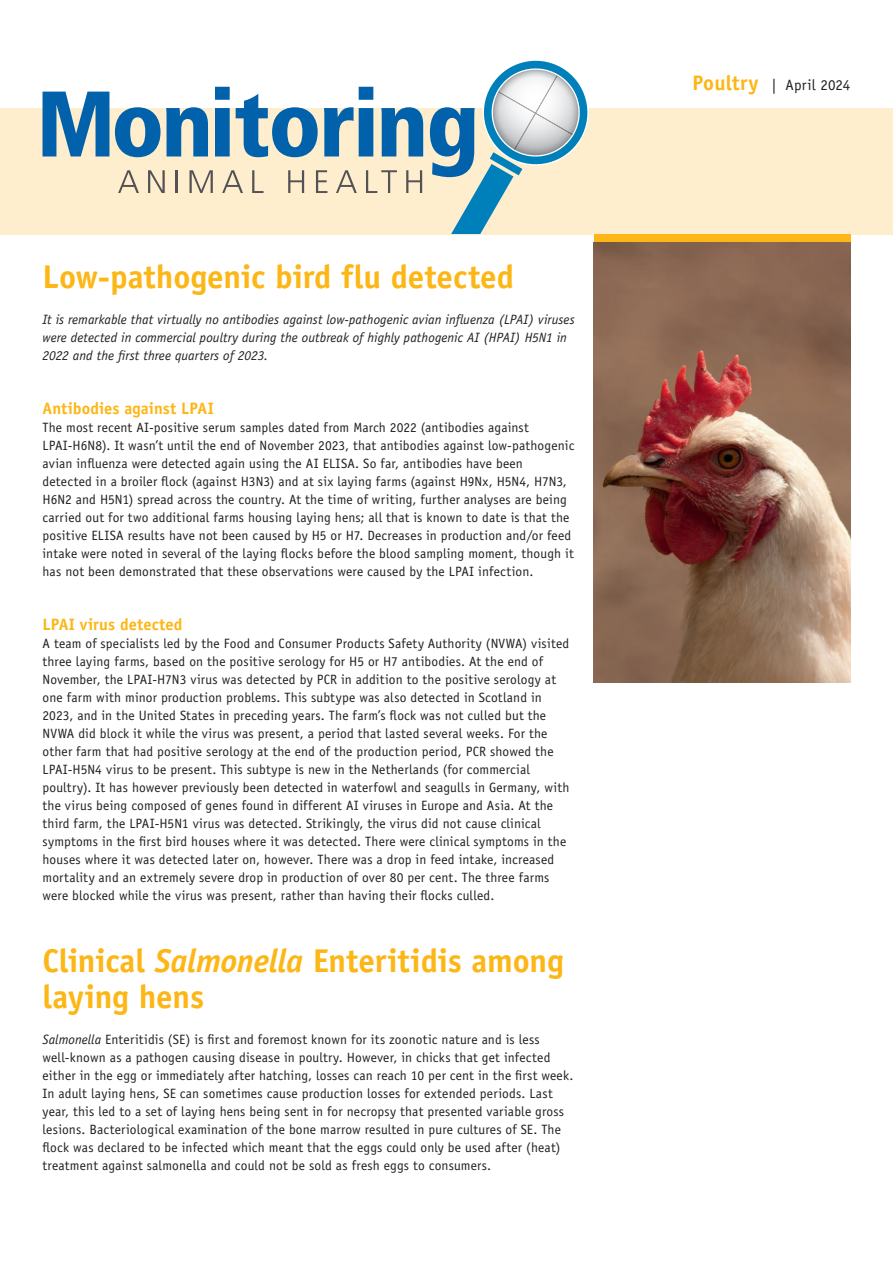
<style>
.page{position:relative;width:893px;height:1263px;background:#fff}
.page>*{position:absolute;margin:0;border:0;box-sizing:border-box;transform-origin:0 0}
.t1{font:700 33px/36px "Officina Sans Std";letter-spacing:-.005em;color:#fcb615}
.t2{font:700 16.5px "Officina Sans Std";letter-spacing:.005em;color:#fcb615}
.t3{font:15px "Officina Sans Std";letter-spacing:.01em;color:#231f20}
.t4{font:13.5px/18px "Officina Sans Std";letter-spacing:.01em;color:#231f20}
.t5{font:italic 13.5px/18px "Officina Sans Std";letter-spacing:.005em;color:#231f20}
.s1{font-style:italic}
.s2{font-weight:700;font-size:21px;color:#fcb615}
</style>
<div class="page">
<div style="left:0;top:108px;width:893px;height:126px;background:#feeece"></div>
<div style="left:594px;top:234px;width:256px;height:9px;background:#fcb615"></div>
<svg style="left:215px;top:87px;width:15px;height:69px"></svg>
<svg style="left:43px;top:92px;width:66px;height:64px"></svg>
<svg style="left:166px;top:107px;width:42px;height:49px"></svg>
<svg style="left:115px;top:107px;width:45px;height:50px"></svg>
<svg style="left:324px;top:87px;width:49px;height:69px"></svg>
<svg style="left:381px;top:107px;width:42px;height:49px"></svg>
<svg style="left:236px;top:94px;width:82px;height:63px"></svg>
<svg style="left:430px;top:60px;width:159px;height:174px"></svg>
<svg style="left:118px;top:170px;width:21px;height:23px"></svg>
<svg style="left:148px;top:170px;width:17px;height:23px"></svg>
<hr style="left:176px;top:170px;width:2px;height:23px;background:#535355">
<svg style="left:189px;top:170px;width:24px;height:23px"></svg>
<svg style="left:222px;top:170px;width:21px;height:23px"></svg>
<svg style="left:252px;top:170px;width:12px;height:23px"></svg>
<svg style="left:288px;top:170px;width:16px;height:23px"></svg>
<svg style="left:316px;top:170px;width:11px;height:23px"></svg>
<svg style="left:336px;top:170px;width:21px;height:23px"></svg>
<svg style="left:366px;top:170px;width:31px;height:23px"></svg>
<svg style="left:406px;top:170px;width:16px;height:23px"></svg>
<img style="left:594px;top:243px;width:256px;height:439px">
<h1 class="t1" style="left:43px;top:258px;width:473px">Low-pathogenic bird flu detected</h1>
<p class="t5" style="left:43px;top:310px;width:534px">It is remarkable that virtually no antibodies against low-pathogenic avian influenza (LPAI) viruses were detected in commercial poultry during the outbreak of highly pathogenic AI (HPAI) H5N1 in<br>2022 and the first three quarters of 2023.</p>
<p class="t2" style="left:43px;top:398px;width:173px">Antibodies against LPAI</p>
<p class="t4" style="left:43px;top:418px;width:533px">The most recent AI-positive serum samples dated from March 2022 (antibodies against LPAI-H6N8). It wasn’t until the end of November 2023, that antibodies against low-pathogenic avian influenza were detected again using the AI ELISA. So far, antibodies have been detected in a broiler flock (against H3N3) and at six laying farms (against H9Nx, H5N4, H7N3, H6N2 and H5N1) spread across the country. At the time of writing, further analyses are being carried out for two additional farms housing laying hens; all that is known to date is that the positive ELISA results have not been caused by H5 or H7. Decreases in production and/or feed intake were noted in several of the laying flocks before the blood sampling moment, though it has not been demonstrated that these observations were caused by the LPAI infection.</p>
<p class="t2" style="left:43px;top:614px;width:141px">LPAI virus detected</p>
<p class="t4" style="left:43px;top:634px;width:528px">A team of specialists led by the Food and Consumer Products Safety Authority (NVWA) visited three laying farms, based on the positive serology for H5 or H7 antibodies. At the end of November, the LPAI-H7N3 virus was detected by PCR in addition to the positive serology at one farm with minor production problems. This subtype was also detected in Scotland in 2023, and in the United States in preceding years. The farm’s flock was not culled but the NVWA did block it while the virus was present, a period that lasted several weeks. For the other farm that had positive serology at the end of the production period, PCR showed the LPAI-H5N4 virus to be present. This subtype is new in the Netherlands (for commercial poultry). It has however previously been detected in waterfowl and seagulls in Germany, with the virus being composed of genes found in different AI viruses in Europe and Asia. At the third farm, the LPAI-H5N1 virus was detected. Strikingly, the virus did not cause clinical symptoms in the first bird houses where it was detected. There were clinical symptoms in the houses where it was detected later on, however. There was a drop in feed intake, increased mortality and an extremely severe drop in production of over 80 per cent. The three farms were blocked while the virus was present, rather than having their flocks culled.</p>
<h1 class="t1" style="left:43px;top:942px;width:523px">Clinical <span class="s1">Salmonella</span> Enteritidis among laying hens</h1>
<p class="t4" style="left:43px;top:1030px;width:532px"><span class="s1">Salmonella</span> Enteritidis (SE) is first and foremost known for its zoonotic nature and is less well-known as a pathogen causing disease in poultry. However, in chicks that get infected either in the egg or immediately after hatching, losses can reach 10 per cent in the first week.<br>In adult laying hens, SE can sometimes cause production losses for extended periods. Last year, this led to a set of laying hens being sent in for necropsy that presented variable gross lesions. Bacteriological examination of the bone marrow resulted in pure cultures of SE. The flock was declared to be infected which meant that the eggs could only be used after (heat) treatment against salmonella and could not be sold as fresh eggs to consumers.</p>
<p class="t3" style="left:692px;top:76px;width:160px"><span class="s2">Poultry</span> | April 2024</p>
</div>
